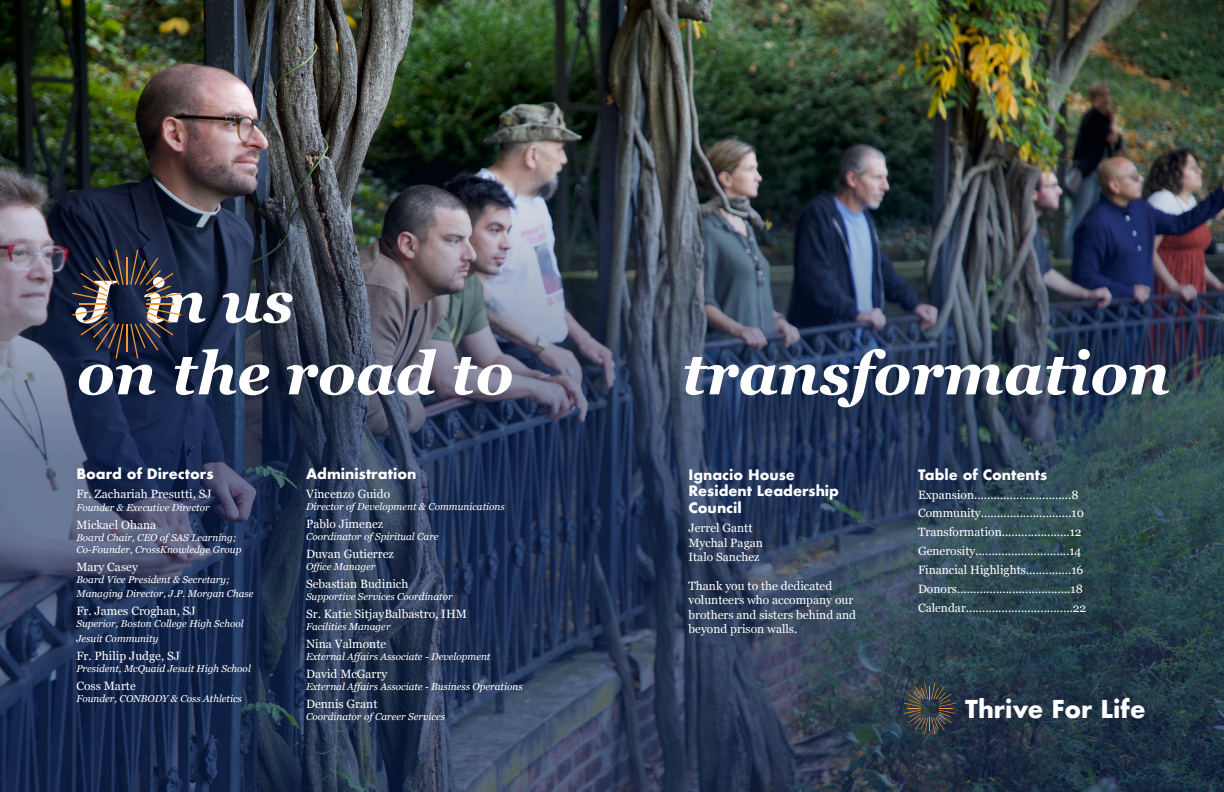
<style>
.page{position:relative;width:1224px;height:792px;background:#fff}
.page>*{position:absolute;margin:0;border:0;box-sizing:border-box;transform-origin:0 0}
.t1{font:italic 700 60px/72px "Georgia";color:#fff}
.t2{font:700 24px "Futura";color:#fff}
.t3{font:700 14px/16.8px "Futura";color:#fff}
.t4{font:12px/18.9px "Georgia";color:#fff}
.t5{font:italic 10px/14.4px "Georgia";color:#fff}
</style>
<div class="page">
<img style="left:0;top:0;width:1224px;height:99px">
<img style="left:0;top:99px;width:1224px;height:693px">
<hr style="left:80px;top:303px;width:27px;height:2px;background:#f59431">
<hr style="left:147px;top:303px;width:27px;height:2px;background:#f59431">
<hr style="left:126px;top:324px;width:2px;height:27px;background:#f59431">
<hr style="left:126px;top:257px;width:2px;height:28px;background:#f59431">
<svg style="left:72px;top:250px;width:52px;height:51px;background:#262631"></svg>
<svg style="left:130px;top:307px;width:51px;height:52px;background:#292a3a"></svg>
<svg style="left:72px;top:307px;width:52px;height:52px;background:#292a3b"></svg>
<svg style="left:130px;top:250px;width:51px;height:51px;background:#303040"></svg>
<svg style="left:904px;top:683px;width:52px;height:51px;background:#3f4344"></svg>
<h1 class="t1" style="left:77px;top:263px;width:438px">J in us<br>on the road to</h1>
<p class="t3" style="left:76px;top:466px;width:139px">Board of Directors</p>
<p class="t4" style="left:76px;top:484px;width:137px">Fr. Zachariah Presutti, SJ</p>
<p class="t5" style="left:76px;top:500px;width:135px">Founder &amp; Executive Director</p>
<p class="t4" style="left:76px;top:515px;width:81px">Mickael Ohana</p>
<p class="t5" style="left:76px;top:531px;width:167px;line-height:12px">Board Chair, CEO of SAS Learning;<br>Co-Founder, CrossKnowledge Group</p>
<p class="t4" style="left:76px;top:557px;width:63px">Mary Casey</p>
<p class="t5" style="left:76px;top:572px;width:179px">Board Vice President &amp; Secretary;<br>Managing Director, J.P. Morgan Chase</p>
<p class="t4" style="left:76px;top:601px;width:121px">Fr. James Croghan, SJ</p>
<p class="t5" style="left:76px;top:616px;width:169px">Superior, Boston College High School<br>Jesuit Community</p>
<p class="t4" style="left:76px;top:645px;width:105px">Fr. Philip Judge, SJ</p>
<p class="t5" style="left:76px;top:661px;width:176px">President, McQuaid Jesuit High School</p>
<p class="t4" style="left:76px;top:675px;width:61px">Coss Marte</p>
<p class="t5" style="left:76px;top:691px;width:167px">Founder, CONBODY &amp; Coss Athletics</p>
<p class="t3" style="left:306px;top:466px;width:112px">Administration</p>
<p class="t4" style="left:306px;top:484px;width:86px">Vincenzo Guido</p>
<p class="t5" style="left:306px;top:499px;width:200px">Director of Development &amp; Communications</p>
<p class="t4" style="left:306px;top:514px;width:79px">Pablo Jimenez</p>
<p class="t5" style="left:306px;top:529px;width:134px">Coordinator of Spiritual Care</p>
<p class="t4" style="left:306px;top:544px;width:89px">Duvan Gutierrez</p>
<p class="t5" style="left:306px;top:559px;width:71px">Office Manager</p>
<p class="t4" style="left:306px;top:574px;width:104px">Sebastian Budinich</p>
<p class="t5" style="left:306px;top:589px;width:148px">Supportive Services Coordinator</p>
<p class="t4" style="left:306px;top:604px;width:162px">Sr. Katie SitjayBalbastro, IHM</p>
<p class="t5" style="left:306px;top:619px;width:86px">Facilities Manager</p>
<p class="t4" style="left:306px;top:634px;width:82px">Nina Valmonte</p>
<p class="t5" style="left:306px;top:649px;width:186px">External Affairs Associate - Development</p>
<p class="t4" style="left:306px;top:664px;width:83px">David McGarry</p>
<p class="t5" style="left:306px;top:679px;width:218px">External Affairs Associate - Business Operations</p>
<p class="t4" style="left:306px;top:694px;width:73px">Dennis Grant</p>
<p class="t5" style="left:306px;top:709px;width:141px">Coordinator of Career Services</p>
<h1 class="t1" style="left:681px;top:335px;width:490px">transformation</h1>
<p class="t3" style="left:688px;top:466px;width:152px">Ignacio House<br>Resident Leadership<br>Council</p>
<p class="t4" style="left:688px;top:520px;width:76px;line-height:14.4px">Jerrel Gantt<br>Mychal Pagan<br>Italo Sanchez</p>
<p class="t4" style="left:688px;top:578px;width:169px;line-height:14.4px">Thank you to the dedicated volunteers who accompany our brothers and sisters behind and beyond prison walls.</p>
<p class="t3" style="left:918px;top:466px;width:131px">Table of Contents</p>
<p class="t4" style="left:918px;top:484px;width:170px">Expansion..............................8<br>Community............................10<br>Transformation.....................12<br>Generosity.............................14<br>Financial Highlights..............16<br>Donors...................................18<br>Calendar.................................22</p>
<h2 class="t2" style="left:965px;top:691px;width:182px">Thrive For Life</h2>
</div>
